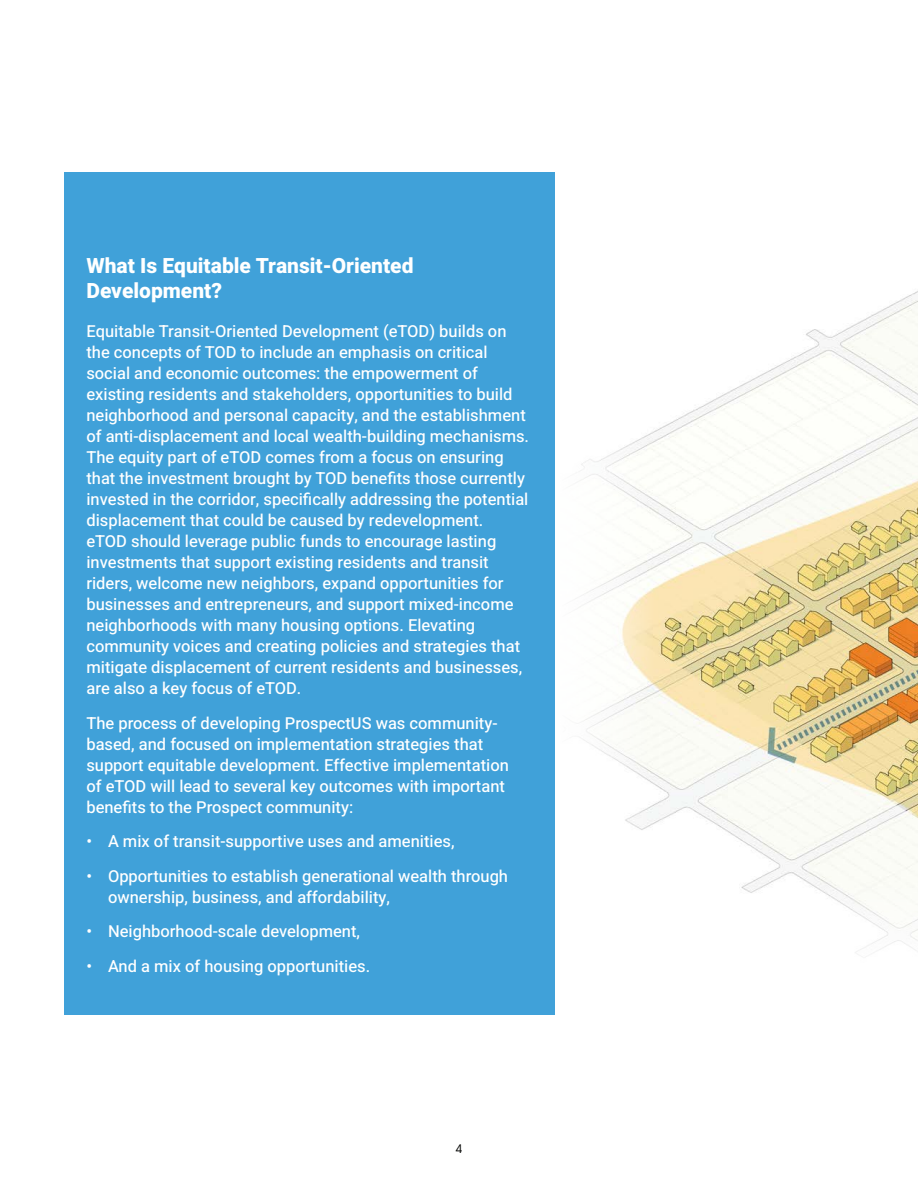
<style>
.page{position:relative;width:918px;height:1188px;background:#fff}
.page>*{position:absolute;margin:0;border:0;box-sizing:border-box;transform-origin:0 0}
.Heading{font:800 21px "Heebo";color:#fff}
.Body{font:500 16.5px/21px "Heebo";color:#fff}
.t1{font:12px "Good Pro News";color:#040503}
</style>
<div class="page">
<img style="left:654px;top:293px;width:264px;height:585px">
<div style="left:65px;top:173px;width:490px;height:842px;background:#40a1d9"></div>
<p class="Heading" style="left:86px;top:253px;width:329px">What Is Equitable Transit-Oriented</p>
<p class="Heading" style="left:86px;top:278px;width:137px">Development?</p>
<p class="Body" style="left:86px;top:321px;width:444px">Equitable Transit-Oriented Development (eTOD) builds on the concepts of TOD to include an emphasis on critical social and economic outcomes: the empowerment of existing residents and stakeholders, opportunities to build neighborhood and personal capacity, and the establishment of anti-displacement and local wealth-building mechanisms.<br>The equity part of eTOD comes from a focus on ensuring that the investment brought by TOD benefits those currently invested in the corridor, specifically addressing the potential displacement that could be caused by redevelopment.<br>eTOD should leverage public funds to encourage lasting investments that support existing residents and transit riders, welcome new neighbors, expand opportunities for businesses and entrepreneurs, and support mixed-income neighborhoods with many housing options. Elevating community voices and creating policies and strategies that mitigate displacement of current residents and businesses, are also a key focus of eTOD.</p>
<p class="Body" style="left:86px;top:713px;width:424px">The process of developing ProspectUS was community&shy;based, and focused on implementation strategies that support equitable development. Effective implementation of eTOD will lead to several key outcomes with important benefits to the Prospect community:</p>
<p class="Body" style="left:86px;top:831px;width:370px">• A mix of transit-supportive uses and amenities,</p>
<p class="Body" style="left:108px;top:866px;width:402px;text-indent:-22px">• Opportunities to establish generational wealth through ownership, business, and affordability,</p>
<p class="Body" style="left:86px;top:921px;width:275px">• Neighborhood-scale development,</p>
<p class="Body" style="left:86px;top:956px;width:285px">• And a mix of housing opportunities.</p>
<p class="t1" style="left:456px;top:1142px;width:8px">4</p>
</div>
